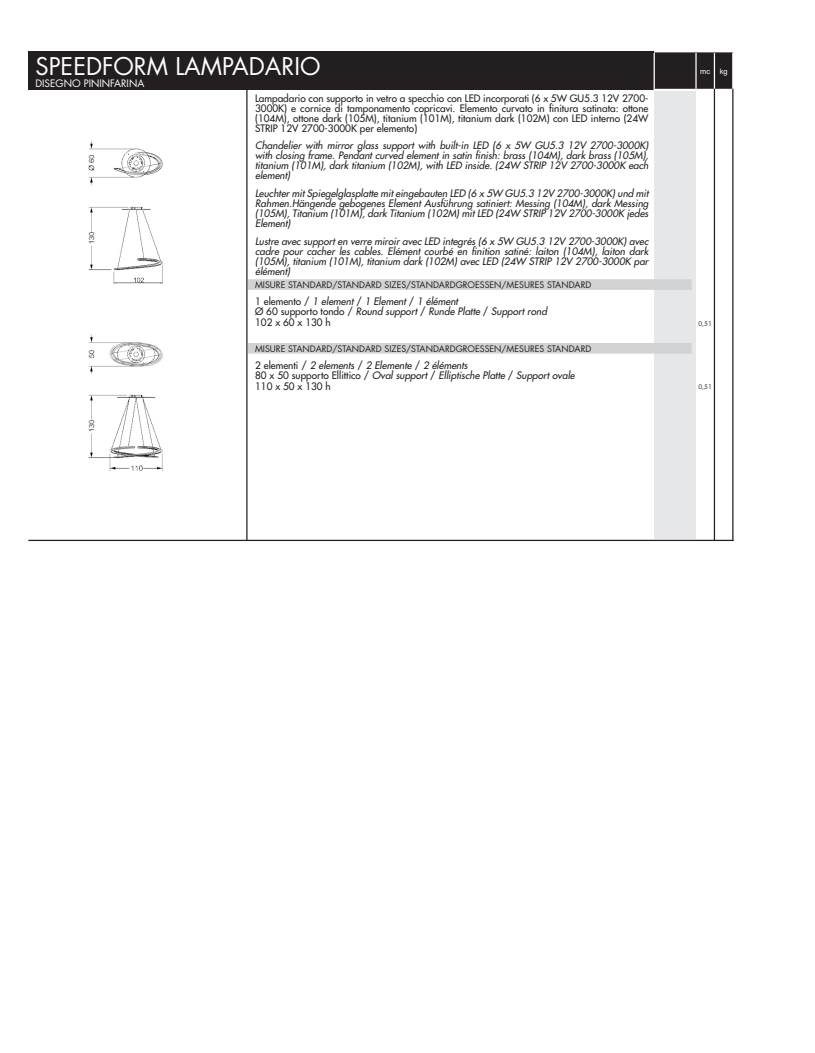
<style>
.page{position:relative;width:815px;height:1053px;background:#fff}
.page>*{position:absolute;margin:0;border:0;box-sizing:border-box;transform-origin:0 0}
.t1{font:23.75px "Futura Std";color:#fff}
.t2{font:italic 500 10px/10px "Futura Std";color:#231f20;text-align:justify}
.t3{font:500 10px/10px "Futura Std";color:#231f20;text-align:justify}
.t4{font:10px "Futura Std";color:#fff}
.t5{font:8.75px "Futura Std";color:#231f20}
.t6{font:7.5px "Arial";color:#fff}
.t7{font:6.25px "Futura Std";color:#231f20}
.s1{font-style:normal}
</style>
<div class="page">
<div style="left:28px;top:52px;width:626px;height:38px;background:#231f20"></div>
<svg style="left:654px;top:52px;width:79px;height:38px;background:#363334"></svg>
<div style="left:654px;top:91px;width:42px;height:447px;background:#e6e7e9"></div>
<hr style="left:28px;top:539px;width:705px;height:2px;background:#231f20">
<hr style="left:246px;top:89px;width:2px;height:452px;background:#231f20">
<hr style="left:714px;top:89px;width:1px;height:452px;background:#231f20">
<hr style="left:732px;top:89px;width:1px;height:452px;background:#231f20">
<img style="left:88px;top:141px;width:75px;height:330px">
<div style="left:248px;top:279px;width:444px;height:11px;background:#d1d2d4"></div>
<div style="left:248px;top:343px;width:444px;height:10px;background:#d1d2d4"></div>
<h1 class="t1" style="left:35px;top:51px;width:287px">SPEEDFORM LAMPADARIO</h1>
<p class="t4" style="left:35px;top:77px;width:110px">DISEGNO PININFARINA</p>
<p class="t3" style="left:255px;top:93px;width:395px">Lampadario con supporto in vetro a specchio con LED incorporati (6 x 5W GU5.3 12V 2700- 3000K) e cornice di tamponamento copricavi. Elemento curvato in finitura satinata: ottone (104M), ottone dark (105M), titanium (101M), titanium dark (102M) con LED interno (24W STRIP 12V 2700-3000K per elemento)</p>
<p class="t2" style="left:255px;top:141px;width:395px">Chandelier with mirror glass support with built-in LED (6 x 5W GU5.3 12V 2700-3000K) with closing frame. Pendant curved element in satin finish: brass (104M), dark brass (105M), titanium (101M), dark titanium (102M), with LED inside. (24W STRIP 12V 2700-3000K each element)</p>
<p class="t2" style="left:255px;top:188px;width:395px">Leuchter mit Spiegelglasplatte mit eingebauten LED (6 x 5W GU5.3 12V 2700-3000K) und mit Rahmen.Hängende gebogenes Element Ausführung satiniert: Messing (104M), dark Messing (105M), Titanium (101M), dark Titanium (102M) mit LED (24W STRIP 12V 2700-3000K jedes Element)</p>
<p class="t2" style="left:255px;top:236px;width:395px">Lustre avec support en verre miroir avec LED integrés (6 x 5W GU5.3 12V 2700-3000K) avec cadre pour cacher les cables. Elément courbé en finition satiné: laiton (104M), laiton dark (105M), titanium (101M), titanium dark (102M) avec LED (24W STRIP 12V 2700-3000K par élément)</p>
<p class="t5" style="left:255px;top:279px;width:338px">MISURE STANDARD/STANDARD SIZES/STANDARDGROESSEN/MESURES STANDARD</p>
<p class="t2" style="left:255px;top:296px;width:293px;text-align:left"><span class="s1">1 elemento /</span> 1 element <span class="s1">/</span> 1 Element <span class="s1">/</span> 1 élément<br><span class="s1">Ø 60 supporto tondo /</span> Round support <span class="s1">/</span> Runde Platte <span class="s1">/</span> Support rond<br><span class="s1">102 x 60 x 130 h</span></p>
<p class="t5" style="left:255px;top:343px;width:338px">MISURE STANDARD/STANDARD SIZES/STANDARDGROESSEN/MESURES STANDARD</p>
<p class="t2" style="left:255px;top:360px;width:321px;text-align:left"><span class="s1">2 elementi /</span> 2 elements <span class="s1">/</span> 2 Elemente <span class="s1">/</span> 2 éléments<br><span class="s1">80 x 50 supporto Ellittico /</span> Oval support <span class="s1">/</span> Elliptische Platte <span class="s1">/</span> Support ovale<br><span class="s1">110 x 50 x 130 h</span></p>
<p class="t6" style="left:700px;top:66px;width:11px">mc</p>
<p class="t6" style="left:720px;top:66px;width:9px">kg</p>
<p class="t7" style="left:698px;top:319px;width:15px">0,51</p>
<p class="t7" style="left:698px;top:383px;width:15px">0,51</p>
</div>
